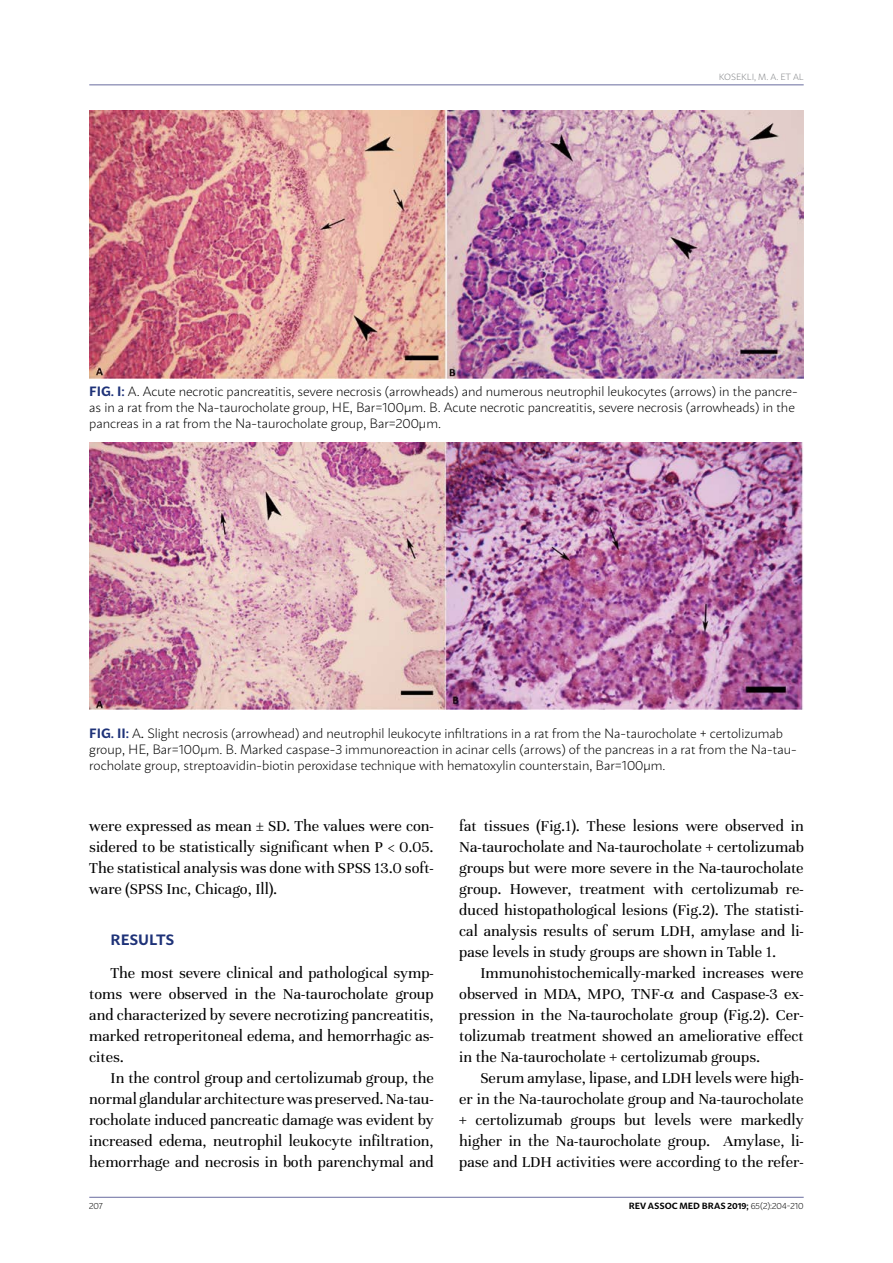
<style>
.page{position:relative;width:893px;height:1263px;background:#fff}
.page>*{position:absolute;margin:0;border:0;box-sizing:border-box;transform-origin:0 0}
.t1{font:16.5px/21px "Unna";color:#000;text-align:justify}
.t2{font:600 15px "Mato Sans";color:#1e3278}
.t3{font:200 13.5px/16.2px "Mato Sans";color:#000}
.t4{font:600 9px "Mato Sans";color:#000}
.t5{font:200 9px "Mato Sans";color:#808285}
.t6{font:200 9px "Mato Sans";color:#000}
.s1{font-weight:600;color:#1e3278}
.s2{font-family:"Unna";font-weight:400;font-style:italic}
.s3{font-weight:200}
</style>
<div class="page">
<hr style="left:89px;top:85px;width:715px;height:1px;background:#696c9f">
<hr style="left:89px;top:1197px;width:715px;height:1px;background:#696c9f">
<img style="left:89px;top:111px;width:715px;height:267px">
<img style="left:89px;top:442px;width:714px;height:268px">
<p class="t5" style="left:719px;top:68px;width:86px">KOSEKLI, M. A. ET AL</p>
<p class="t3" style="left:89px;top:381px;width:710px"><span class="s1">FIG. I:</span> A. Acute necrotic pancreatitis, severe necrosis (arrowheads) and numerous neutrophil leukocytes (arrows) in the pancre&shy;as in a rat from the Na-taurocholate group, HE, Bar=100µm. B. Acute necrotic pancreatitis, severe necrosis (arrowheads) in the pancreas in a rat from the Na-taurocholate group, Bar=200µm.</p>
<p class="t3" style="left:89px;top:723px;width:709px"><span class="s1">FIG. II:</span> A<span class="s2">.</span> Slight necrosis (arrowhead) and neutrophil leukocyte infiltrations in a rat from the Na-taurocholate + certolizumab group, HE, Bar=100µm. B. Marked caspase-3 immunoreaction in acinar cells (arrows) of the pancreas in a rat from the Na-tau&shy;rocholate group, streptoavidin-biotin peroxidase technique with hematoxylin counterstain, Bar=100µm.</p>
<p class="t1" style="left:89px;top:815px;width:346px">were expressed as mean ± SD. The values were con&shy;sidered to be statistically significant when P &lt; 0.05.<br>The statistical analysis was done with SPSS 13.0 soft&shy;ware (SPSS Inc, Chicago, Ill).</p>
<p class="t2" style="left:111px;top:926px;width:65px">RESULTS</p>
<p class="t1" style="left:89px;top:962px;width:346px;text-indent:21px">The most severe clinical and pathological symp&shy;toms were observed in the Na-taurocholate group and characterized by severe necrotizing pancreatitis, marked retroperitoneal edema, and hemorrhagic as&shy;cites.</p>
<p class="t1" style="left:89px;top:1067px;width:346px;text-indent:21px">In the control group and certolizumab group, the normal glandular architecture was preserved. Na-tau&shy;rocholate induced pancreatic damage was evident by increased edema, neutrophil leukocyte infiltration, hemorrhage and necrosis in both parenchymal and</p>
<p class="t1" style="left:459px;top:816px;width:346px">fat tissues (Fig.1). These lesions were observed in Na-taurocholate and Na-taurocholate + certolizumab groups but were more severe in the Na-taurocholate group. However, treatment with certolizumab re&shy;duced histopathological lesions (Fig.2). The statisti&shy;cal analysis results of serum LDH, amylase and li&shy;pase levels in study groups are shown in Table 1.</p>
<p class="t1" style="left:459px;top:963px;width:346px;text-indent:21px">Immunohistochemically-marked increases were observed in MDA, MPO, TNF- and Caspase-3 ex&shy;pression in the Na-taurocholate group (Fig.2). Cer&shy;tolizumab treatment showed an ameliorative effect in the Na-taurocholate + certolizumab groups.</p>
<p class="t1" style="left:459px;top:1068px;width:346px;text-indent:21px">Serum amylase, lipase, and LDH levels were high&shy;er in the Na-taurocholate group and Na-taurocholate + certolizumab groups but levels were markedly higher in the Na-taurocholate group. Amylase, li&shy;pase and LDH activities were according to the refer-</p>
<p class="t6" style="left:89px;top:1198px;width:15px">207</p>
<p class="t4" style="left:629px;top:1198px;width:176px">REV ASSOC MED BRAS 2019; <span class="s3">65(2):204-210</span></p>
</div>
